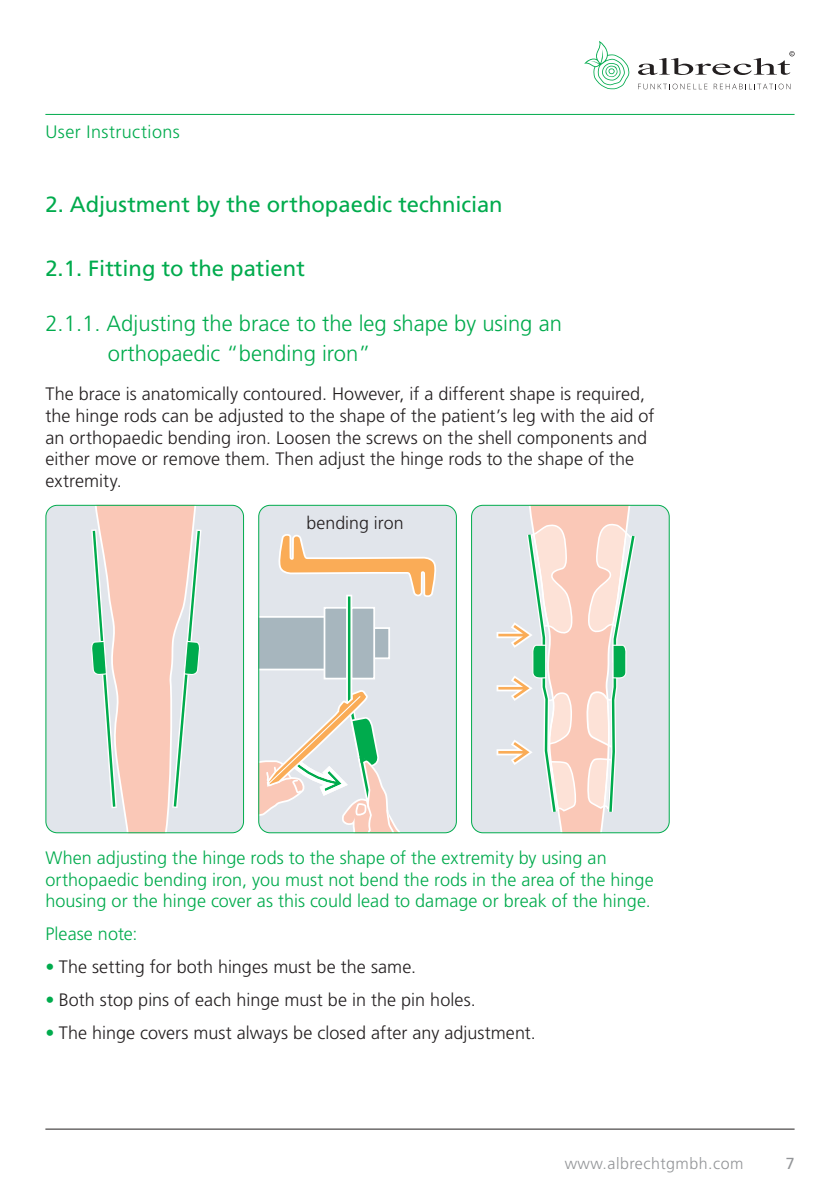
<style>
.page{position:relative;width:840px;height:1191px;background:#fff}
.page>*{position:absolute;margin:0;border:0;box-sizing:border-box;transform-origin:0 0}
.t1{font:300 22px/30px "Frutiger LT Std";color:#00ab4d}
.t2{font:22px "Frutiger LT Std";color:#00ab4d}
.t3{font:300 18px/21.6px "Frutiger LT Std";letter-spacing:.005em;color:#231f20}
.t4{font:300 18px/21.6px "Frutiger LT Std";letter-spacing:.005em;color:#00ab4d}
.t5{font:300 18px "Frutiger LT Std";letter-spacing:.025em;color:#00ab4d}
.t6{font:300 17.8px "Frutiger LT Std";color:#231f20}
.t7{font:300 16px "Frutiger LT Std";letter-spacing:.03em;color:#939598}
.t8{font:16px "Frutiger LT Std";color:#939598}
.s1{color:#00ab4d}
</style>
<div class="page">
<svg style="left:584px;top:41px;width:45px;height:48px"></svg>
<svg style="left:638px;top:84px;width:69px;height:5px"></svg>
<svg style="left:713px;top:84px;width:77px;height:5px"></svg>
<svg style="left:638px;top:51px;width:156px;height:24px"></svg>
<hr style="left:45px;top:114px;width:749px;height:1px;background:#00ab4d">
<hr style="left:45px;top:1128px;width:749px;height:1px;background:#231f20">
<div style="left:471px;top:505px;width:197px;height:327px;background:#e1e5eb;border-radius:11px"></div>
<svg style="left:496px;top:507px;width:139px;height:324px"></svg>
<div style="left:471px;top:505px;width:198px;height:328px;border:1px solid #00ab4d;border-radius:11px"></div>
<div style="left:46px;top:505px;width:197px;height:327px;background:#e1e5eb;border-radius:11px"></div>
<svg style="left:91px;top:507px;width:111px;height:324px"></svg>
<div style="left:45px;top:505px;width:199px;height:328px;border:1px solid #00ab4d;border-radius:11px"></div>
<div style="left:258px;top:505px;width:198px;height:327px;background:#e1e5eb;border-radius:11px"></div>
<svg style="left:258px;top:534px;width:178px;height:299px"></svg>
<div style="left:258px;top:505px;width:198px;height:328px;border:1px solid #00ab4d;border-radius:11px"></div>
<p class="t5" style="left:45px;top:122px;width:136px">User Instructions</p>
<p class="t2" style="left:45px;top:191px;width:458px">2. Adjustment by the orthopaedic technician</p>
<p class="t2" style="left:45px;top:255px;width:261px">2.1. Fitting to the patient</p>
<p class="t1" style="left:108px;top:309px;width:455px;text-indent:-62px">2.1.1. Adjusting the brace to the leg shape by using an orthopaedic “bending iron”</p>
<p class="t3" style="left:45px;top:383px;width:610px">The brace is anatomically contoured. However, if a different shape is required, the hinge rods can be adjusted to the shape of the patient’s leg with the aid of an orthopaedic bending iron. Loosen the screws on the shell components and either move or remove them. Then adjust the hinge rods to the shape of the extremity.</p>
<p class="t6" style="left:306px;top:513px;width:99px">bending iron</p>
<p class="t4" style="left:45px;top:847px;width:609px">When adjusting the hinge rods to the shape of the extremity by using an orthopaedic bending iron, you must not bend the rods in the area of the hinge housing or the hinge cover as this could lead to damage or break of the hinge.</p>
<p class="t4" style="left:45px;top:923px;width:94px">Please note:</p>
<p class="t3" style="left:45px;top:956px;width:372px"><span class="s1">•</span> The setting for both hinges must be the same.</p>
<p class="t3" style="left:45px;top:989px;width:432px"><span class="s1">•</span> Both stop pins of each hinge must be in the pin holes.</p>
<p class="t3" style="left:45px;top:1022px;width:491px"><span class="s1">•</span> The hinge covers must always be closed after any adjustment.</p>
<p class="t7" style="left:564px;top:1154px;width:180px">www.albrechtgmbh.com</p>
<p class="t8" style="left:785px;top:1154px;width:10px">7</p>
</div>
